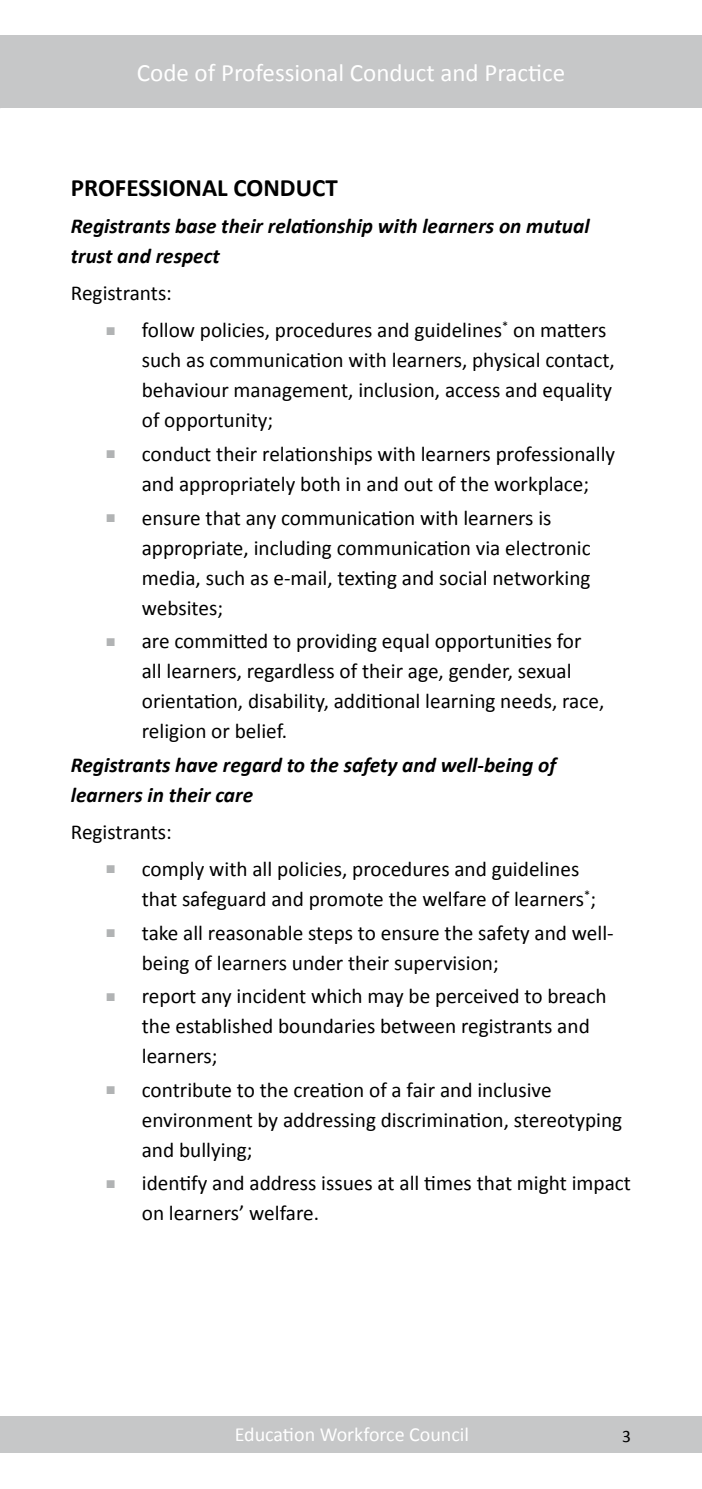
<style>
.page{position:relative;width:702px;height:1489px;background:#fff}
.page>*{position:absolute;margin:0;border:0;box-sizing:border-box;transform-origin:0 0}
.t1{font:25px "Calibri";color:#fff}
.t2{font:700 25px "Calibri";color:#000}
.t3{font:21.25px/30px "Calibri";color:#000}
.t4{font:italic 700 21.25px/30px "Calibri";color:#000}
.t5{font:20px "Calibri";color:#fff}
.t6{font:17.5px "Calibri";color:#000}
.s1{color:#b1b3b4}
</style>
<div class="page">
<div style="left:0;top:1416px;width:702px;height:36px;background:#c6c7c8"></div>
<div style="left:0;top:35px;width:702px;height:73px;background:#c6c7c8"></div>
<p class="t1" style="left:137px;top:57px;width:430px">Code of Professional Conduct and Practice</p>
<p class="t2" style="left:71px;top:172px;width:268px">PROFESSIONAL CONDUCT</p>
<p class="t4" style="left:71px;top:210px;width:520px">Registrants base their relationship with learners on mutual trust and respect</p>
<p class="t3" style="left:71px;top:277px;width:103px">Registrants:</p>
<p class="t3" style="left:142px;top:314px;width:474px;text-indent:-35px"><span class="s1">■</span> follow policies, procedures and guidelines<sup>*</sup> on matters such as communication with learners, physical contact, behaviour management, inclusion, access and equality of opportunity;</p>
<p class="t3" style="left:106px;top:438px;width:510px;text-align:center"><span class="s1">■</span> conduct their relationships with learners professionally and appropriately both in and out of the workplace;</p>
<p class="t3" style="left:142px;top:501px;width:450px;text-indent:-35px"><span class="s1">■</span> ensure that any communication with learners is appropriate, including communication via electronic media, such as e-mail, texting and social networking websites;</p>
<p class="t3" style="left:142px;top:625px;width:464px;text-indent:-35px"><span class="s1">■</span> are committed to providing equal opportunities for all learners, regardless of their age, gender, sexual orientation, disability, additional learning needs, race, religion or belief.</p>
<p class="t4" style="left:71px;top:748px;width:486px">Registrants have regard to the safety and well-being of learners in their care</p>
<p class="t3" style="left:71px;top:815px;width:103px">Registrants:</p>
<p class="t3" style="left:142px;top:852px;width:456px;text-indent:-35px"><span class="s1">■</span> comply with all policies, procedures and guidelines that safeguard and promote the welfare of learners<sup>*</sup>;</p>
<p class="t3" style="left:142px;top:916px;width:473px;text-indent:-35px"><span class="s1">■</span> take all reasonable steps to ensure the safety and well&shy;being of learners under their supervision;</p>
<p class="t3" style="left:142px;top:980px;width:466px;text-indent:-35px"><span class="s1">■</span> report any incident which may be perceived to breach the established boundaries between registrants and learners;</p>
<p class="t3" style="left:142px;top:1073px;width:482px;text-indent:-35px"><span class="s1">■</span> contribute to the creation of a fair and inclusive environment by addressing discrimination, stereotyping and bullying;</p>
<p class="t3" style="left:142px;top:1167px;width:490px;text-indent:-35px"><span class="s1">■</span> identify and address issues at all times that might impact on learners’ welfare.</p>
<p class="t5" style="left:235px;top:1421px;width:236px">Education Workforce Council</p>
<p class="t6" style="left:622px;top:1424px;width:10px">3</p>
</div>
